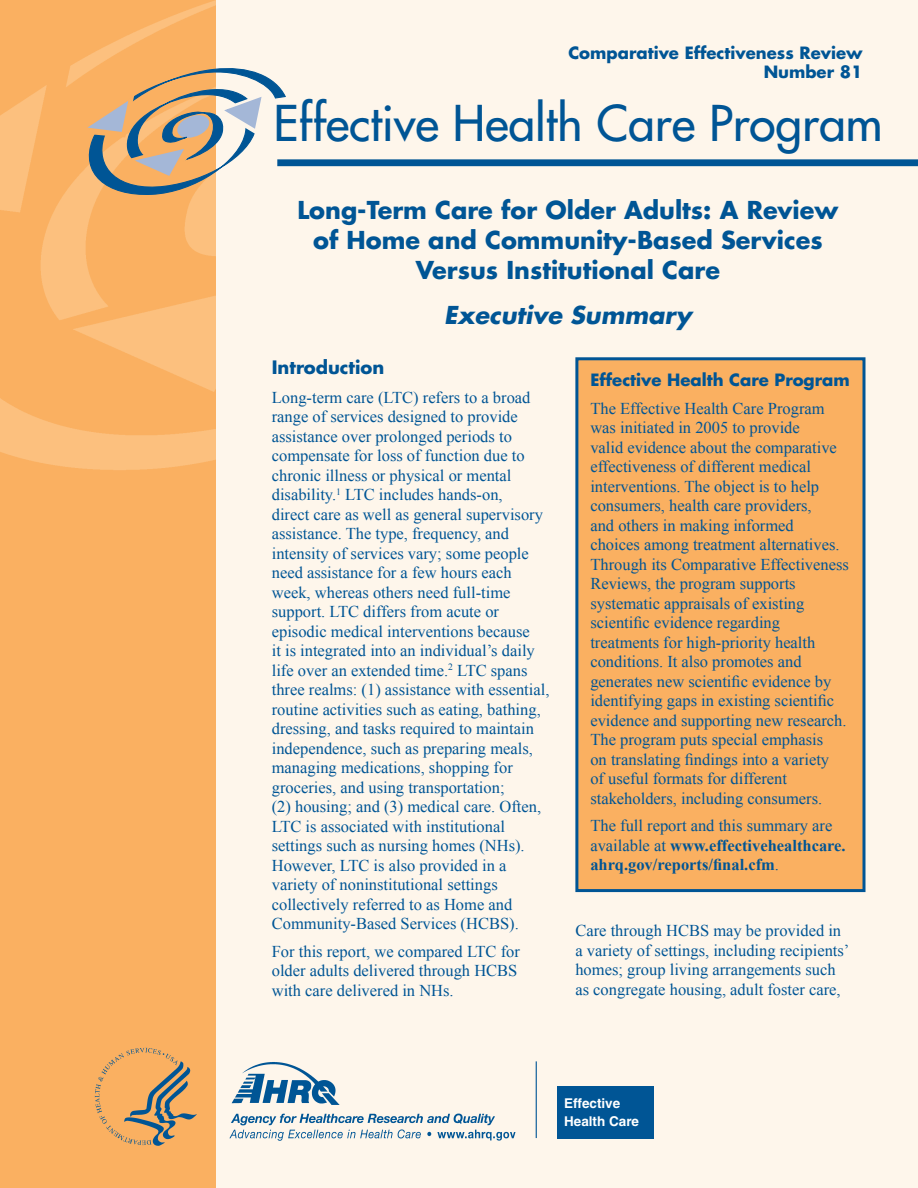
<style>
.page{position:relative;width:918px;height:1188px;background:#fff}
.page>*{position:absolute;margin:0;border:0;box-sizing:border-box;transform-origin:0 0}
.t1{font:48px "Futura";color:#005595}
.t2{font:700 24px/30px "Futura Std";color:#005595;text-align:center}
.t3{font:italic 700 24px "Futura Std";color:#005595}
.Head_Level_1{font:700 18px "Futura Std";color:#005595}
.Text{font:16.5px/19.5px "Times New Roman";color:#005595}
.Text-2{font:700 16.5px/19.5px "Times New Roman";color:#005595}
.Text-3{font:700 16.5px/19.8px "Futura Std";color:#005595;text-align:right}
.Table_text{font:700 13.5px/18px "Helvetica";color:#fff}
.s1{font-weight:400}
</style>
<div class="page">
<div style="left:197px;top:0;width:721px;height:1188px;background:#fef6eb"></div>
<div style="left:0;top:0;width:215px;height:1188px;background:#fab061"></div>
<img style="left:0;top:0;width:215px;height:470px">
<div style="left:577px;top:359px;width:287px;height:532px;background:#fab061"></div>
<div style="left:575px;top:357px;width:291px;height:535px;border:3px solid #005595"></div>
<img style="left:229px;top:1062px;width:287px;height:79px">
<img style="left:94px;top:1047px;width:103px;height:99px">
<hr style="left:536px;top:1061px;width:1px;height:77px;background:#005595">
<div style="left:557px;top:1086px;width:97px;height:52px;background:#005595"></div>
<div style="left:277px;top:159px;width:641px;height:7px;background:#005595"></div>
<svg style="left:74px;top:65px;width:213px;height:130px"></svg>
<p class="Text-3" style="left:568px;top:42px;width:296px">Comparative Effectiveness Review<br>Number 81</p>
<p class="t1" style="left:273px;top:93px;width:611px">Effective Health Care Program</p>
<p class="t2" style="left:297px;top:195px;width:542px">Long-Term Care for Older Adults: A Review of Home and Community-Based Services<br>Versus Institutional Care</p>
<p class="t3" style="left:444px;top:299px;width:249px">Executive Summary</p>
<p class="Head_Level_1" style="left:272px;top:355px;width:114px">Introduction</p>
<p class="Text" style="left:272px;top:387px;width:279px">Long-term care (LTC) refers to a broad range of services designed to provide assistance over prolonged periods to compensate for loss of function due to chronic illness or physical or mental disability.<sup>1</sup> LTC includes hands-on,<br>direct care as well as general supervisory assistance. The type, frequency, and intensity of services vary; some people need assistance for a few hours each week, whereas others need full-time support. LTC differs from acute or episodic medical interventions because<br>it is integrated into an individual’s daily life over an extended time.<sup>2</sup> LTC spans three realms: (1) assistance with essential, routine activities such as eating, bathing, dressing, and tasks required to maintain independence, such as preparing meals, managing medications, shopping for groceries, and using transportation;<br>(2) housing; and (3) medical care. Often, LTC is associated with institutional settings such as nursing homes (NHs).<br>However, LTC is also provided in a variety of noninstitutional settings collectively referred to as Home and Community-Based Services (HCBS).</p>
<p class="Text" style="left:272px;top:941px;width:250px">For this report, we compared LTC for older adults delivered through HCBS with care delivered in NHs.</p>
<p class="Text-3" style="left:590px;top:370px;width:261px">Effective Health Care Program</p>
<p class="Text" style="left:590px;top:398px;width:260px">The Effective Health Care Program was initiated in 2005 to provide<br>valid evidence about the comparative effectiveness of different medical interventions. The object is to help consumers, health care providers,<br>and others in making informed<br>choices among treatment alternatives.<br>Through its Comparative Effectiveness Reviews, the program supports systematic appraisals of existing scientific evidence regarding treatments for high-priority health conditions. It also promotes and generates new scientific evidence by identifying gaps in existing scientific evidence and supporting new research.<br>The program puts special emphasis<br>on translating findings into a variety<br>of useful formats for different stakeholders, including consumers.</p>
<p class="Text-2" style="left:590px;top:815px;width:257px"><span class="s1">The full report and this summary are available at</span> www.effectivehealthcare. ahrq.gov/reports/final.cfm<span class="s1">.</span></p>
<p class="Text" style="left:575px;top:921px;width:276px">Care through HCBS may be provided in a variety of settings, including recipients’ homes; group living arrangements such as congregate housing, adult foster care,</p>
<p class="Table_text" style="left:564px;top:1094px;width:77px">Effective<br>Health Care</p>
</div>
